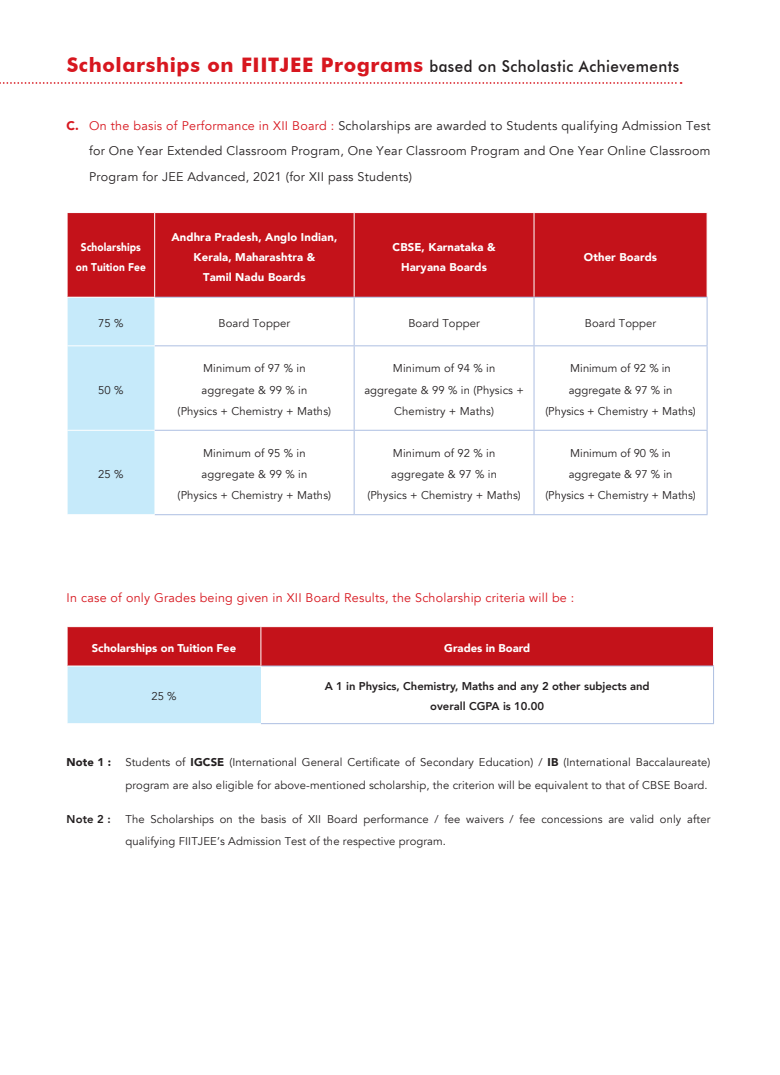
<style>
.page{position:relative;width:780px;height:1075px;background:#fff}
.page>*{position:absolute;margin:0;border:0;box-sizing:border-box;transform-origin:0 0}
.t1{font:700 20px "Futura BT";letter-spacing:.03em;color:#d7171f}
.t2{font:12.5px/25px "Avenir";letter-spacing:.02em;color:#231f20;text-align:justify}
.t3{font:12.5px "Avenir";letter-spacing:.02em;color:#d7171f}
.t4{font:11.25px/21.2px "Avenir";letter-spacing:.01em;color:#231f20;text-align:center}
.t5{font:900 11.25px/20px "Avenir";letter-spacing:.01em;color:#fff;text-align:center}
.t6{font:800 11.25px/20px "Avenir";color:#231f20;text-align:center}
.t7{font:900 11.25px/20px "Avenir";letter-spacing:.01em;color:#fff;text-align:center;scale:.9 1}
.t8{font:900 11.25px "Avenir";color:#231f20}
.s1{font-weight:500;font-size:16.25px;color:#231f20}
.s2{font-weight:900;color:#d7171f}
.s3{color:#d7171f}
.s4{font-weight:900}
</style>
<div class="page">
<svg style="left:0;top:82px;width:681px;height:2px"></svg>
<div style="left:68px;top:213px;width:638px;height:84px;background:#c4121a"></div>
<div style="left:68px;top:298px;width:86px;height:216px;background:#c6eafa"></div>
<svg style="left:154px;top:298px;width:552px;height:216px"></svg>
<hr style="left:154px;top:213px;width:1px;height:84px;background:#fff">
<hr style="left:353px;top:213px;width:1px;height:84px;background:#fff">
<hr style="left:533px;top:213px;width:1px;height:84px;background:#fff">
<hr style="left:155px;top:297px;width:199px;height:1px;background:#adbfe2">
<hr style="left:354px;top:297px;width:179px;height:1px;background:#adbfe2">
<hr style="left:353px;top:297px;width:1px;height:48px;background:#adbfe2">
<hr style="left:533px;top:297px;width:174px;height:1px;background:#adbfe2">
<hr style="left:533px;top:297px;width:1px;height:48px;background:#adbfe2">
<hr style="left:706px;top:297px;width:1px;height:48px;background:#adbfe2">
<hr style="left:154px;top:345px;width:200px;height:1px;background:#adbfe2">
<hr style="left:354px;top:345px;width:179px;height:1px;background:#adbfe2">
<hr style="left:353px;top:346px;width:1px;height:84px;background:#adbfe2">
<hr style="left:533px;top:345px;width:174px;height:1px;background:#adbfe2">
<hr style="left:533px;top:346px;width:1px;height:84px;background:#adbfe2">
<hr style="left:706px;top:346px;width:1px;height:84px;background:#adbfe2">
<hr style="left:154px;top:430px;width:200px;height:1px;background:#adbfe2">
<hr style="left:154px;top:514px;width:200px;height:1px;background:#adbfe2">
<hr style="left:354px;top:430px;width:179px;height:1px;background:#adbfe2">
<hr style="left:353px;top:430px;width:1px;height:84px;background:#adbfe2">
<hr style="left:354px;top:514px;width:179px;height:1px;background:#adbfe2">
<hr style="left:533px;top:430px;width:174px;height:1px;background:#adbfe2">
<hr style="left:533px;top:430px;width:1px;height:84px;background:#adbfe2">
<hr style="left:706px;top:430px;width:1px;height:84px;background:#adbfe2">
<hr style="left:533px;top:514px;width:174px;height:1px;background:#adbfe2">
<hr style="left:67px;top:430px;width:87px;height:1px;background:#fff">
<hr style="left:67px;top:345px;width:87px;height:1px;background:#fff">
<div style="left:68px;top:627px;width:644px;height:38px;background:#c4121a"></div>
<div style="left:67px;top:666px;width:194px;height:57px;background:#c6eafa"></div>
<hr style="left:260px;top:627px;width:1px;height:38px;background:#fff">
<hr style="left:261px;top:665px;width:452px;height:1px;background:#adbfe2">
<hr style="left:712px;top:666px;width:1px;height:57px;background:#adbfe2">
<hr style="left:261px;top:723px;width:452px;height:1px;background:#adbfe2">
<hr style="left:67px;top:666px;width:1px;height:57px;background:#fff">
<h1 class="t1" style="left:67px;top:53px;width:613px">Scholarships on FIITJEE Programs <span class="s1">based on Scholastic Achievements</span></h1>
<p class="t2" style="left:89px;top:114px;width:622px;text-indent:-22px"><span class="s2">C.</span> <span class="s3">On the basis of Performance in XII Board :</span> Scholarships are awarded to Students qualifying Admission Test for One Year Extended Classroom Program, One Year Classroom Program and One Year Online Classroom Program for JEE Advanced, 2021 (for XII pass Students)</p>
<p class="t7" style="left:76px;top:236px;width:79px">Scholarships on Tuition Fee</p>
<p class="t5" style="left:171px;top:226px;width:167px">Andhra Pradesh, Anglo Indian,<br>Kerala, Maharashtra &amp;<br>Tamil Nadu Boards</p>
<p class="t5" style="left:392px;top:236px;width:105px">CBSE, Karnataka &amp;<br>Haryana Boards</p>
<p class="t5" style="left:583px;top:246px;width:75px">Other Boards</p>
<p class="t4" style="left:98px;top:313px;width:27px">75 %</p>
<p class="t4" style="left:218px;top:313px;width:73px">Board Topper</p>
<p class="t4" style="left:408px;top:313px;width:73px">Board Topper</p>
<p class="t4" style="left:584px;top:313px;width:73px">Board Topper</p>
<p class="t4" style="left:98px;top:379px;width:27px">50 %</p>
<p class="t4" style="left:98px;top:463px;width:27px">25 %</p>
<p class="t4" style="left:177px;top:358px;width:155px">Minimum of 97 % in aggregate &amp; 99 % in<br>(Physics + Chemistry + Maths)</p>
<p class="t4" style="left:364px;top:358px;width:161px">Minimum of 94 % in<br>aggregate &amp; 99 % in (Physics +<br>Chemistry + Maths)</p>
<p class="t4" style="left:545px;top:358px;width:152px">Minimum of 92 % in aggregate &amp; 97 % in<br>(Physics + Chemistry + Maths)</p>
<p class="t4" style="left:177px;top:442px;width:155px">Minimum of 95 % in aggregate &amp; 99 % in<br>(Physics + Chemistry + Maths)</p>
<p class="t4" style="left:367px;top:442px;width:155px">Minimum of 92 % in aggregate &amp; 97 % in<br>(Physics + Chemistry + Maths)</p>
<p class="t4" style="left:545px;top:442px;width:152px">Minimum of 90 % in aggregate &amp; 97 % in<br>(Physics + Chemistry + Maths)</p>
<p class="t3" style="left:67px;top:590px;width:509px">In case of only Grades being given in XII Board Results, the Scholarship criteria will be :</p>
<p class="t5" style="left:92px;top:637px;width:146px">Scholarships on Tuition Fee</p>
<p class="t5" style="left:444px;top:637px;width:87px">Grades in Board</p>
<p class="t4" style="left:151px;top:686px;width:27px">25 %</p>
<p class="t6" style="left:324px;top:676px;width:326px">A 1 in Physics, Chemistry, Maths and any 2 other subjects and overall CGPA is 10.00</p>
<p class="t8" style="left:67px;top:752px;width:46px">Note 1 :</p>
<p class="t4" style="left:125px;top:751px;width:586px;line-height:22.5px;text-align:left">Students of <span class="s4">IGCSE</span> (International General Certificate of Secondary Education) / <span class="s4">IB</span> (International Baccalaureate) program are also eligible for above-mentioned scholarship, the criterion will be equivalent to that of CBSE Board.</p>
<p class="t6" style="left:67px;top:808px;width:46px">Note 2 :</p>
<p class="t4" style="left:125px;top:807px;width:586px;line-height:22.5px;text-align:left">The Scholarships on the basis of XII Board performance / fee waivers / fee concessions are valid only after qualifying FIITJEE’s Admission Test of the respective program.</p>
</div>
